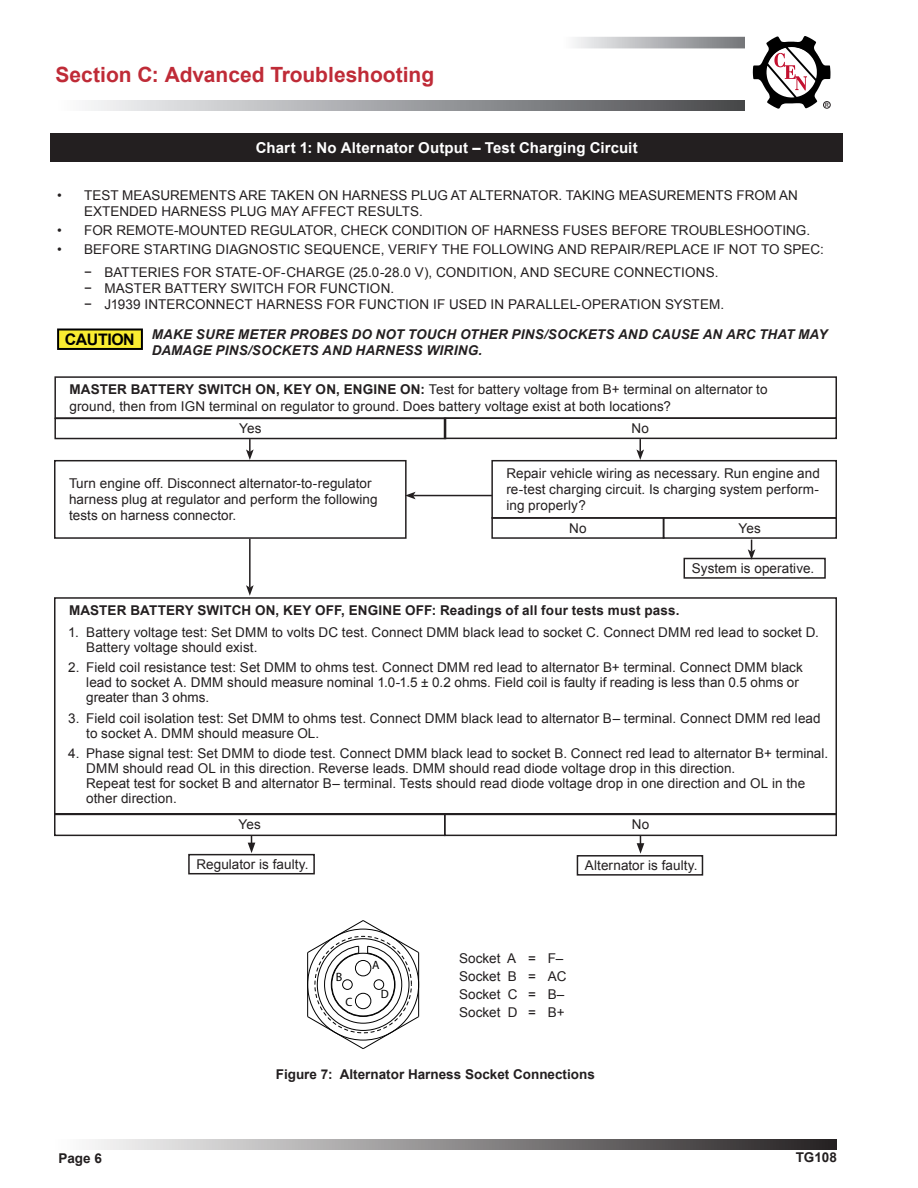
<style>
.page{position:relative;width:918px;height:1188px;background:#fff}
.page>*{position:absolute;margin:0;border:0;box-sizing:border-box;transform-origin:0 0}
.section_header_-_rig{font:700 21px "Arial";color:#bf2b37}
.t1{font:700 15.9px "Arial";letter-spacing:-.025em;color:#000}
.block_style_body{font:700 15px "Arial";letter-spacing:.01em;color:#fff}
.indent_body{font:13.5px/15px "Arial";letter-spacing:.005em;color:#231f20}
.block_style_body-2{font:13.5px/16.2px "Arial";letter-spacing:.005em;color:#231f20}
.block_style_body-3{font:700 13.5px "Arial";color:#231f20}
.section_header_-_rig-2{font:italic 700 13.5px/16.2px "Arial";letter-spacing:.01em;color:#231f20}
.callout{font:13.5px "Arial";color:#231f20}
.t2{font:12px "Myriad Pro";color:#000}
.t3{font:6px "Trebuchet MS";color:#231f20;scale:1.21 1}
.s1{font-weight:700}
</style>
<div class="page">
<svg style="left:88px;top:101px;width:657px;height:10px;background:#9c9da0"></svg>
<svg style="left:753px;top:36px;width:77px;height:73px"></svg>
<div style="left:823px;top:101px;width:7px;height:8px;background:#fff;border-radius:50%"></div>
<div style="left:823px;top:101px;width:8px;height:7px;border:1px solid #231f20;border-radius:50%"></div>
<svg style="left:89px;top:1139px;width:748px;height:10px;background:#8c8a8b"></svg>
<svg style="left:57px;top:329px;width:86px;height:21px;background:#c6bb27"></svg>
<div style="left:50px;top:134px;width:793px;height:28px;background:#231f20"></div>
<div style="left:54px;top:376px;width:783px;height:43px;border:2px solid #231f20"></div>
<div style="left:444px;top:417px;width:393px;height:22px;border:2px solid #231f20"></div>
<div style="left:54px;top:418px;width:392px;height:21px;border:2px solid #231f20"></div>
<div style="left:54px;top:597px;width:783px;height:218px;border:2px solid #231f20"></div>
<div style="left:54px;top:813px;width:392px;height:23px;border:2px solid #231f20"></div>
<div style="left:444px;top:813px;width:393px;height:23px;border:2px solid #231f20"></div>
<div style="left:577px;top:855px;width:126px;height:21px;border:2px solid #231f20"></div>
<div style="left:54px;top:460px;width:353px;height:79px;border:2px solid #231f20"></div>
<div style="left:188px;top:854px;width:127px;height:20px;border:2px solid #231f20"></div>
<hr style="left:249px;top:539px;width:2px;height:49px;background:#231f20">
<svg style="left:246px;top:585px;width:8px;height:11px"></svg>
<div style="left:684px;top:558px;width:142px;height:21px;border:2px solid #231f20"></div>
<div style="left:491px;top:460px;width:346px;height:59px;border:2px solid #231f20"></div>
<div style="left:491px;top:517px;width:173px;height:22px;border:2px solid #231f20"></div>
<div style="left:663px;top:517px;width:174px;height:22px;border:2px solid #231f20"></div>
<hr style="left:413px;top:495px;width:79px;height:1px;background:#231f20">
<svg style="left:405px;top:492px;width:11px;height:7px"></svg>
<svg style="left:636px;top:439px;width:8px;height:21px"></svg>
<svg style="left:246px;top:439px;width:8px;height:21px"></svg>
<svg style="left:748px;top:540px;width:7px;height:20px"></svg>
<svg style="left:637px;top:836px;width:7px;height:18px"></svg>
<svg style="left:248px;top:835px;width:7px;height:18px"></svg>
<svg style="left:307px;top:920px;width:112px;height:129px"></svg>
<div style="left:331px;top:953px;width:64px;height:63px;border:1px solid #000;border-radius:50%"></div>
<div style="left:355px;top:960px;width:16px;height:16px;border:1px solid #000;border-radius:50%"></div>
<div style="left:355px;top:993px;width:16px;height:16px;border:1px solid #000;border-radius:50%"></div>
<div style="left:374px;top:979px;width:10px;height:11px;border:1px solid #000;border-radius:50%"></div>
<div style="left:342px;top:979px;width:11px;height:11px;border:1px solid #000;border-radius:50%"></div>
<p class="section_header_-_rig" style="left:56px;top:60px;width:380px">Section C: Advanced Troubleshooting</p>
<p class="block_style_body" style="left:256px;top:138px;width:384px">Chart 1: No Alternator Output – Test Charging Circuit</p>
<p class="t3" style="left:825px;top:101px;width:5px">R</p>
<p class="indent_body" style="left:84px;top:187px;width:715px;line-height:16.2px;text-indent:-27px">• TEST MEASUREMENTS ARE TAKEN ON HARNESS PLUG AT ALTERNATOR. TAKING MEASUREMENTS FROM AN<br>EXTENDED HARNESS PLUG MAY AFFECT RESULTS.</p>
<p class="indent_body" style="left:57px;top:223px;width:755px">• FOR REMOTE-MOUNTED REGULATOR, CHECK CONDITION OF HARNESS FUSES BEFORE TROUBLESHOOTING.</p>
<p class="indent_body" style="left:57px;top:242px;width:768px">• BEFORE STARTING DIAGNOSTIC SEQUENCE, VERIFY THE FOLLOWING AND REPAIR/REPLACE IF NOT TO SPEC:</p>
<p class="indent_body" style="left:84px;top:265px;width:636px">− BATTERIES FOR STATE-OF-CHARGE (25.0-28.0 V), CONDITION, AND SECURE CONNECTIONS.</p>
<p class="indent_body" style="left:84px;top:281px;width:312px">− MASTER BATTERY SWITCH FOR FUNCTION.</p>
<p class="indent_body" style="left:84px;top:297px;width:642px">− J1939 INTERCONNECT HARNESS FOR FUNCTION IF USED IN PARALLEL-OPERATION SYSTEM.</p>
<p class="t1" style="left:65px;top:329px;width:71px">CAUTION</p>
<p class="section_header_-_rig-2" style="left:152px;top:327px;width:677px">MAKE SURE METER PROBES DO NOT TOUCH OTHER PINS/SOCKETS AND CAUSE AN ARC THAT MAY<br>DAMAGE PINS/SOCKETS AND HARNESS WIRING.</p>
<p class="block_style_body-2" style="left:69px;top:382px;width:700px"><span class="s1">MASTER BATTERY SWITCH ON, KEY ON, ENGINE ON:</span> Test for battery voltage from B+ terminal on alternator to ground, then from IGN terminal on regulator to ground. Does battery voltage exist at both locations?</p>
<p class="block_style_body-2" style="left:239px;top:421px;width:24px">Yes</p>
<p class="block_style_body-2" style="left:632px;top:421px;width:19px">No</p>
<p class="block_style_body-2" style="left:69px;top:475px;width:310px">Turn engine off. Disconnect alternator-to-regulator harness plug at regulator and perform the following tests on harness connector.</p>
<p class="block_style_body-2" style="left:506px;top:465px;width:315px;text-align:justify">Repair vehicle wiring as necessary. Run engine and re-test charging circuit. Is charging system perform&shy;ing properly?</p>
<p class="block_style_body-2" style="left:569px;top:520px;width:19px">No</p>
<p class="block_style_body-2" style="left:739px;top:520px;width:24px">Yes</p>
<p class="block_style_body-2" style="left:692px;top:560px;width:124px">System is operative.</p>
<p class="block_style_body-3" style="left:69px;top:602px;width:612px">MASTER BATTERY SWITCH ON, KEY OFF, ENGINE OFF: Readings of all four tests must pass.</p>
<p class="indent_body" style="left:86px;top:625px;width:734px;text-indent:-18px">1. Battery voltage test: Set DMM to volts DC test. Connect DMM black lead to socket C. Connect DMM red lead to socket D.<br>Battery voltage should exist.</p>
<p class="indent_body" style="left:86px;top:660px;width:718px;text-indent:-18px">2. Field coil resistance test: Set DMM to ohms test. Connect DMM red lead to alternator B+ terminal. Connect DMM black lead to socket A. DMM should measure nominal 1.0-1.5 ± 0.2 ohms. Field coil is faulty if reading is less than 0.5 ohms or greater than 3 ohms.</p>
<p class="indent_body" style="left:86px;top:711px;width:736px;text-indent:-18px">3. Field coil isolation test: Set DMM to ohms test. Connect DMM black lead to alternator B‒ terminal. Connect DMM red lead to socket A. DMM should measure OL.</p>
<p class="indent_body" style="left:86px;top:746px;width:744px;text-indent:-18px">4. Phase signal test: Set DMM to diode test. Connect DMM black lead to socket B. Connect red lead to alternator B+ terminal.<br>DMM should read OL in this direction. Reverse leads. DMM should read diode voltage drop in this direction.<br>Repeat test for socket B and alternator B– terminal. Tests should read diode voltage drop in one direction and OL in the other direction.</p>
<p class="block_style_body-2" style="left:239px;top:817px;width:24px">Yes</p>
<p class="block_style_body-2" style="left:632px;top:817px;width:19px">No</p>
<p class="block_style_body-2" style="left:585px;top:858px;width:114px">Alternator is faulty.</p>
<p class="block_style_body-2" style="left:196px;top:856px;width:114px">Regulator is faulty.</p>
<p class="t2" style="left:336px;top:970px;width:8px">B</p>
<p class="t2" style="left:346px;top:994px;width:8px">C</p>
<p class="t2" style="left:372px;top:958px;width:9px">A</p>
<p class="t2" style="left:381px;top:987px;width:10px">D</p>
<p class="callout" style="left:459px;top:949px;width:106px">Socket A = F‒</p>
<p class="callout" style="left:459px;top:967px;width:109px">Socket B = AC</p>
<p class="callout" style="left:459px;top:985px;width:107px">Socket C = B‒</p>
<p class="callout" style="left:459px;top:1003px;width:107px">Socket D = B+</p>
<p class="block_style_body-3" style="left:276px;top:1065px;width:321px">Figure 7: Alternator Harness Socket Connections</p>
<p class="block_style_body-3" style="left:58px;top:1149px;width:45px">Page 6</p>
<p class="block_style_body-3" style="left:796px;top:1148px;width:43px">TG108</p>
</div>
